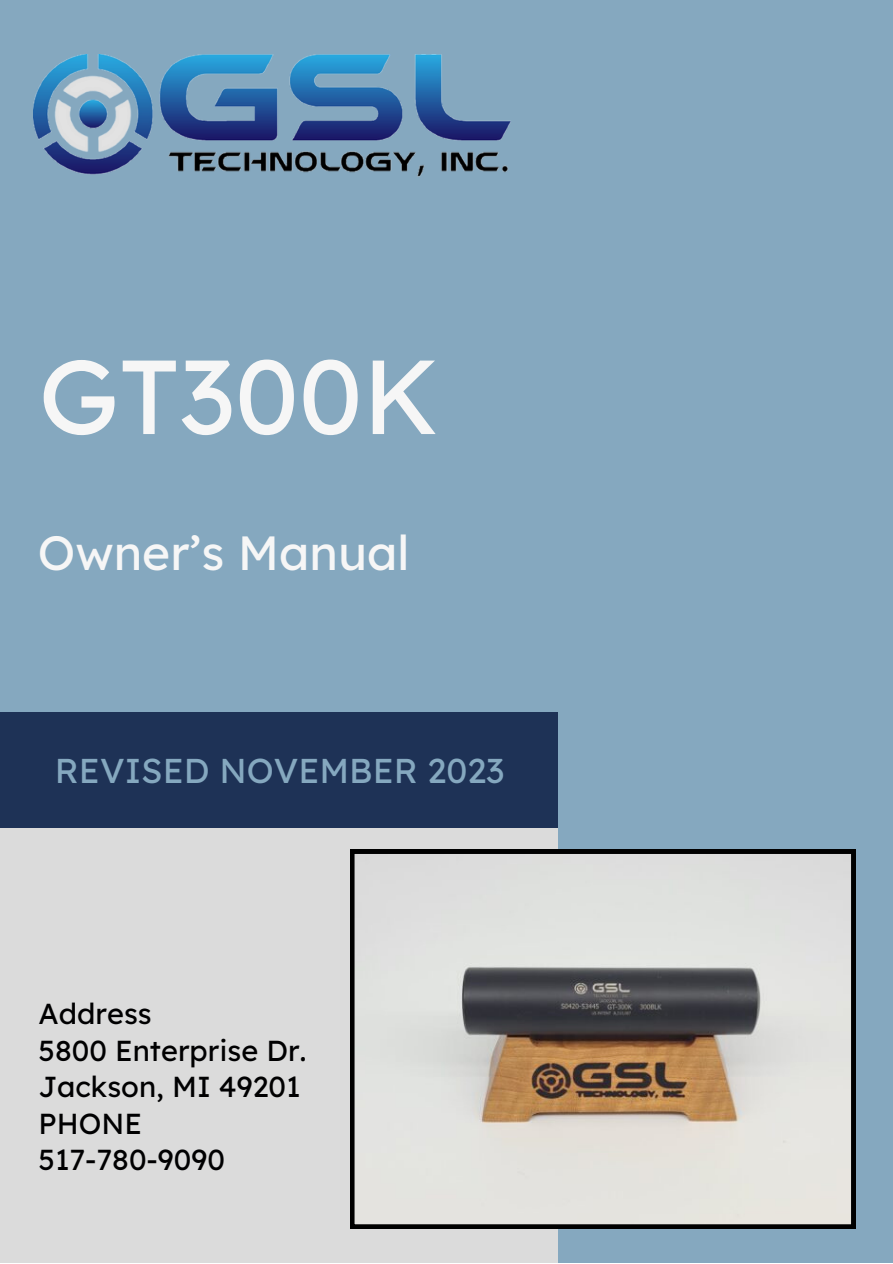
<style>
.page{position:relative;width:893px;height:1264px;background:#fff}
.page>*{position:absolute;margin:0;border:0;box-sizing:border-box;transform-origin:0 0}
.t1{font:104.85px "Lexend Deca";color:#f6f6f6}
.t2{font:48px "Lexend Deca";color:#f6f6f6}
.t3{font:34.5px "Lexend Deca";color:#85a8bf}
.t4{font:28.95px/36.6px "Lexend Deca";color:#000001}
</style>
<div class="page">
<div style="left:0;top:0;width:892px;height:1262px;background:#85a8bf"></div>
<div style="left:0;top:793px;width:557px;height:469px;background:#dbdbdb"></div>
<div style="left:0;top:712px;width:557px;height:115px;background:#1e3256"></div>
<img style="left:33px;top:55px;width:477px;height:122px">
<svg style="left:350px;top:849px;width:504px;height:379px"></svg>
<p class="t1" style="left:39px;top:329px;width:402px">GT300K</p>
<p class="t2" style="left:38px;top:522px;width:373px">Owner’s Manual</p>
<p class="t3" style="left:55px;top:748px;width:451px">REVISED NOVEMBER 2023</p>
<p class="t4" style="left:39px;top:994px;width:115px">Address</p>
<p class="t4" style="left:39px;top:1031px;width:269px">5800 Enterprise Dr.<br>Jackson, MI 49201</p>
<p class="t4" style="left:39px;top:1104px;width:105px">PHONE</p>
<p class="t4" style="left:39px;top:1141px;width:188px">517-780-9090</p>
</div>
